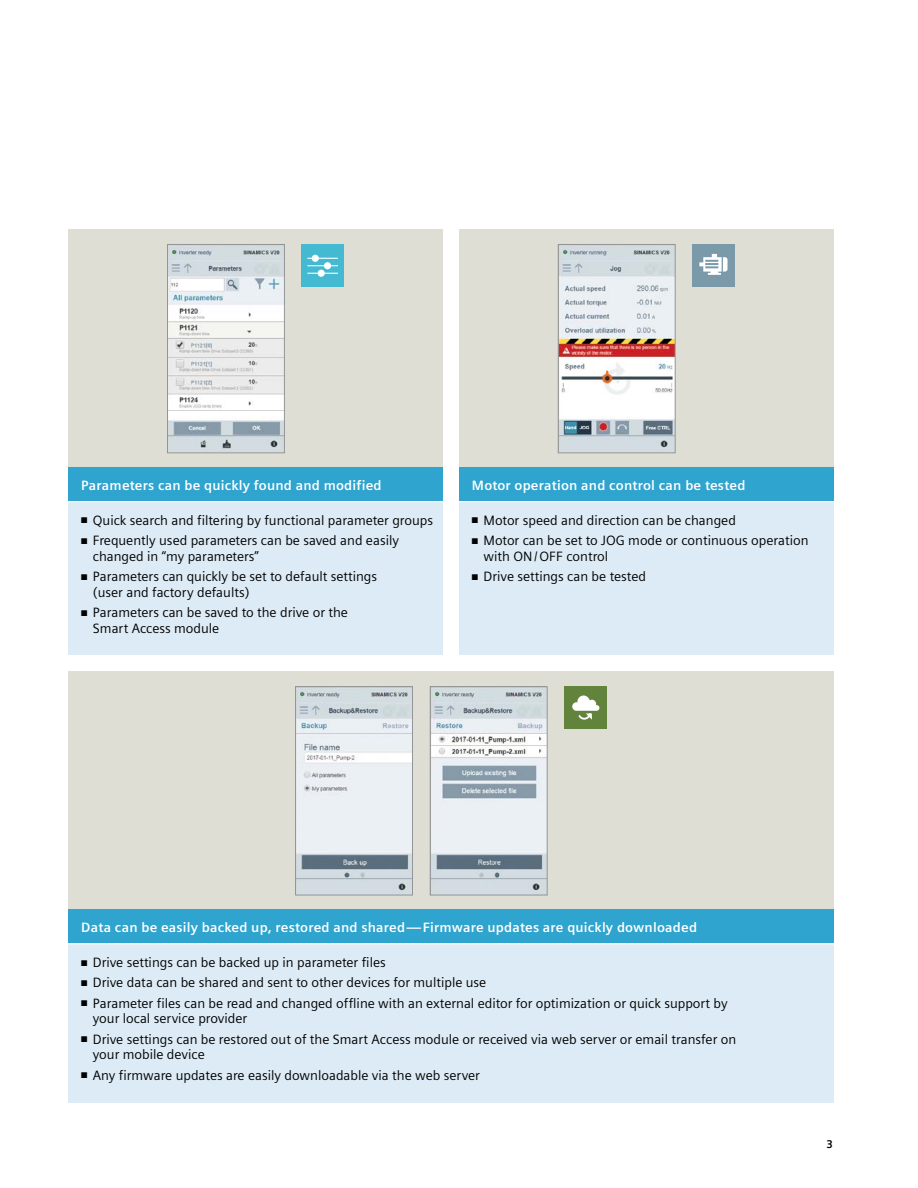
<style>
.page{position:relative;width:918px;height:1188px;background:#fff}
.page>*{position:absolute;margin:0;border:0;box-sizing:border-box;transform-origin:0 0}
.t1{font:13.5px/15.8px "Siemens Sans";color:#000}
.t2{font:700 13.5px "Siemens Sans";letter-spacing:.015em;color:#fff}
.t3{font:700 11.25px "Siemens Sans";color:#000}
</style>
<div class="page">
<div style="left:68px;top:672px;width:766px;height:238px;background:#dfded5"></div>
<div style="left:68px;top:910px;width:766px;height:34px;background:#2ea4cf"></div>
<div style="left:68px;top:944px;width:766px;height:159px;background:#dcebf5"></div>
<hr style="left:68px;top:944px;width:766px;height:1px;background:#fff">
<img style="left:297px;top:688px;width:114px;height:205px">
<div style="left:295px;top:686px;width:118px;height:209px;border:1px solid #939598"></div>
<img style="left:432px;top:688px;width:114px;height:205px">
<div style="left:430px;top:686px;width:118px;height:209px;border:1px solid #939598"></div>
<div style="left:565px;top:686px;width:42px;height:43px;background:#62833c"></div>
<svg style="left:572px;top:696px;width:27px;height:24px"></svg>
<div style="left:68px;top:230px;width:375px;height:238px;background:#dfded5"></div>
<div style="left:68px;top:468px;width:375px;height:34px;background:#2ea4cf"></div>
<div style="left:68px;top:502px;width:375px;height:153px;background:#dcebf5"></div>
<hr style="left:68px;top:501px;width:375px;height:1px;background:#fff">
<img style="left:169px;top:246px;width:114px;height:205px">
<div style="left:167px;top:244px;width:118px;height:209px;border:1px solid #939598"></div>
<div style="left:301px;top:244px;width:43px;height:43px;background:#44bad2"></div>
<svg style="left:307px;top:255px;width:31px;height:22px"></svg>
<div style="left:459px;top:230px;width:374px;height:238px;background:#dfded5"></div>
<div style="left:459px;top:468px;width:374px;height:34px;background:#2ea4cf"></div>
<div style="left:459px;top:502px;width:374px;height:153px;background:#dcebf5"></div>
<hr style="left:459px;top:501px;width:374px;height:1px;background:#fff">
<img style="left:560px;top:246px;width:114px;height:205px">
<div style="left:558px;top:244px;width:118px;height:209px;border:1px solid #939598"></div>
<div style="left:692px;top:244px;width:43px;height:43px;background:#7b9aa9"></div>
<svg style="left:699px;top:254px;width:29px;height:21px"></svg>
<p class="t2" style="left:81px;top:477px;width:302px">Parameters can be quickly found and modified</p>
<p class="t1" style="left:81px;top:512px;width:353px">■ Quick search and filtering by functional parameter groups</p>
<p class="t1" style="left:93px;top:533px;width:308px;text-indent:-12px">■ Frequently used parameters can be saved and easily changed in “my parameters”</p>
<p class="t1" style="left:93px;top:569px;width:286px;text-indent:-12px">■ Parameters can quickly be set to default settings (user and factory defaults)</p>
<p class="t1" style="left:93px;top:605px;width:257px;text-indent:-12px">■ Parameters can be saved to the drive or the<br>Smart Access module</p>
<p class="t2" style="left:472px;top:477px;width:275px">Motor operation and control can be tested</p>
<p class="t1" style="left:472px;top:512px;width:265px">■ Motor speed and direction can be changed</p>
<p class="t1" style="left:484px;top:533px;width:327px;text-indent:-12px">■ Motor can be set to JOG mode or continuous operation with ON/OFF control</p>
<p class="t1" style="left:472px;top:569px;width:176px">■ Drive settings can be tested</p>
<p class="t2" style="left:81px;top:920px;width:617px">Data can be easily backed up, restored and shared—Firmware updates are quickly downloaded</p>
<p class="t1" style="left:81px;top:955px;width:306px">■ Drive settings can be backed up in parameter files</p>
<p class="t1" style="left:81px;top:975px;width:407px">■ Drive data can be shared and sent to other devices for multiple use</p>
<p class="t1" style="left:93px;top:995px;width:636px;text-indent:-12px">■ Parameter files can be read and changed offline with an external editor for optimization or quick support by your local service provider</p>
<p class="t1" style="left:93px;top:1031px;width:645px;text-indent:-12px">■ Drive settings can be restored out of the Smart Access module or received via web server or email transfer on your mobile device</p>
<p class="t1" style="left:81px;top:1067px;width:400px">■ Any firmware updates are easily downloadable via the web server</p>
<p class="t3" style="left:826px;top:1138px;width:8px">3</p>
</div>
